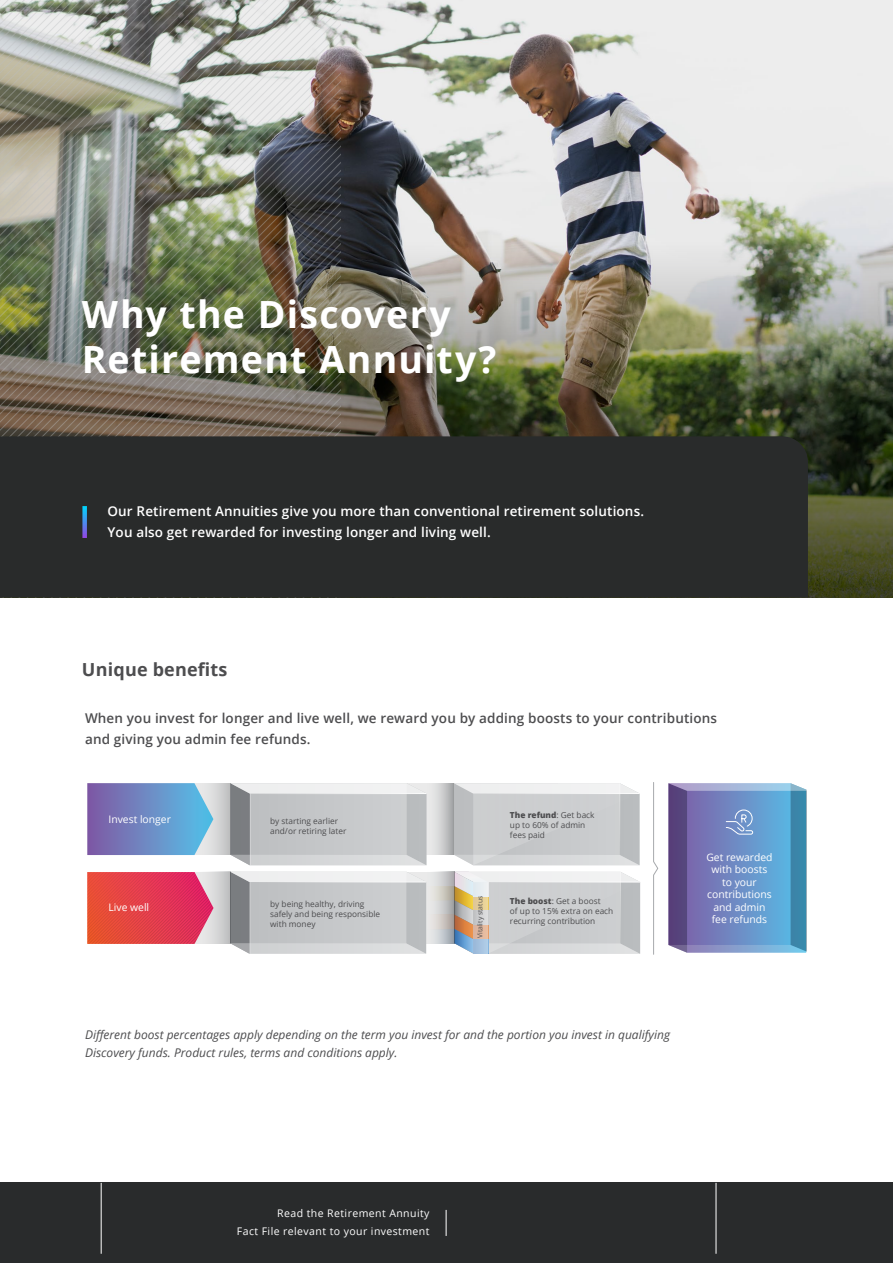
<style>
.page{position:relative;width:893px;height:1263px;background:#fff}
.page>*{position:absolute;margin:0;border:0;box-sizing:border-box;transform-origin:0 0}
.t1{font:700 37.5px/45px "Open Sans";letter-spacing:.03em;color:#fff}
.t2{font:700 18px "Open Sans";letter-spacing:.01em;color:#4d4d4f}
.t3{font:600 13.5px/21px "Open Sans";letter-spacing:.01em;color:#fff}
.t4{font:600 13.5px/21px "Open Sans";letter-spacing:.01em;color:#4d4d4f}
.t5{font:italic 12px/18px "Open Sans";color:#4d4d4f}
.t6{font:10.5px/18px "Open Sans";letter-spacing:.04em;color:#fff;text-align:right}
.t7{font:10.35px/12.5px "Open Sans";color:#fff;text-align:center}
.t8{font:8.25px/9.9px "Open Sans";color:#4d4d4f}
.t9{font:6.75px "Open Sans";color:#4d4d4f}
.s1{font-weight:800}
</style>
<div class="page">
<img style="left:340px;top:0;width:553px;height:182px">
<img style="left:340px;top:182px;width:553px;height:415px">
<svg style="left:0;top:0;width:340px;height:26px;background:#a5a8a2"></svg>
<svg style="left:0;top:30px;width:340px;height:33px;background:#bcbebb"></svg>
<svg style="left:0;top:67px;width:340px;height:28px;background:#b8b6ad"></svg>
<img style="left:0;top:99px;width:340px;height:337px">
<img style="left:8px;top:128px;width:332px;height:308px">
<img style="left:32px;top:152px;width:308px;height:284px">
<img style="left:52px;top:172px;width:288px;height:264px">
<img style="left:69px;top:189px;width:271px;height:247px">
<img style="left:81px;top:201px;width:259px;height:235px">
<img style="left:93px;top:213px;width:247px;height:223px">
<svg style="left:87px;top:783px;width:108px;height:72px;background:#6e85c1"></svg>
<svg style="left:195px;top:783px;width:35px;height:72px;background:#b4ced9"></svg>
<svg style="left:230px;top:783px;width:196px;height:82px;background:#c4c6c8"></svg>
<hr style="left:250px;top:793px;width:176px;height:1px;background:#fff">
<hr style="left:250px;top:793px;width:1px;height:72px;background:#fff">
<div style="left:426px;top:783px;width:28px;height:72px;background:linear-gradient(to right,#f8f8f7,#abacae)"></div>
<svg style="left:454px;top:783px;width:186px;height:82px;background:#cecfd1"></svg>
<hr style="left:473px;top:793px;width:167px;height:1px;background:#fff">
<hr style="left:620px;top:783px;width:1px;height:72px;background:#fff">
<svg style="left:653px;top:782px;width:5px;height:173px"></svg>
<div style="left:195px;top:872px;width:35px;height:71px;background:linear-gradient(to bottom,#cdcecf,#cdcecf)"></div>
<svg style="left:230px;top:872px;width:196px;height:82px;background:#c5c7c9"></svg>
<hr style="left:249px;top:882px;width:177px;height:1px;background:#fff">
<hr style="left:249px;top:882px;width:1px;height:72px;background:#fff">
<svg style="left:426px;top:872px;width:28px;height:14px"></svg>
<svg style="left:426px;top:886px;width:28px;height:15px"></svg>
<svg style="left:426px;top:901px;width:28px;height:14px"></svg>
<svg style="left:426px;top:915px;width:28px;height:14px"></svg>
<svg style="left:426px;top:929px;width:28px;height:15px"></svg>
<svg style="left:454px;top:872px;width:186px;height:82px;background:#cececd"></svg>
<hr style="left:474px;top:882px;width:166px;height:1px;background:#fff">
<hr style="left:620px;top:872px;width:1px;height:71px;background:#fff">
<svg style="left:668px;top:783px;width:138px;height:170px;background:#6987bb"></svg>
<svg style="left:87px;top:872px;width:127px;height:72px;background:#e34a56"></svg>
<div style="left:0;top:436px;width:808px;height:161px;background:#292b2b"></div>
<svg style="left:82px;top:506px;width:5px;height:32px"></svg>
<div style="left:0;top:1183px;width:893px;height:80px;background:#292b2c"></div>
<svg style="left:446px;top:1210px;width:1px;height:26px"></svg>
<hr style="left:101px;top:1183px;width:1px;height:71px;background:#fff">
<hr style="left:716px;top:1183px;width:1px;height:71px;background:#fff">
<h1 class="t1" style="left:82px;top:291px;width:416px">Why the Discovery<br>Retirement Annuity?</h1>
<h3 class="t3" style="left:107px;top:501px;width:538px">Our Retirement Annuities give you more than conventional retirement solutions.<br>You also get rewarded for investing longer and living well.</h3>
<h2 class="t2" style="left:82px;top:656px;width:147px">Unique benefits</h2>
<h3 class="t4" style="left:85px;top:707px;width:633px">When you invest for longer and live well, we reward you by adding boosts to your contributions and giving you admin fee refunds.</h3>
<p class="t7" style="left:108px;top:812px;width:64px">Invest longer</p>
<p class="t8" style="left:510px;top:810px;width:86px"><span class="s1">The refund</span>: Get back up to 60% of admin fees paid</p>
<p class="t8" style="left:270px;top:816px;width:78px">by starting earlier and/or retiring later</p>
<p class="t7" style="left:108px;top:901px;width:42px">Live well</p>
<p class="t8" style="left:270px;top:898px;width:111px">by being healthy, driving safely and being responsible with money</p>
<p class="t9" style="left:476px;top:938px;width:44px;rotate:-90deg">Vitality status</p>
<p class="t8" style="left:510px;top:896px;width:105px"><span class="s1">The boost</span>: Get a boost<br>of up to 15% extra on each recurring contribution</p>
<p class="t7" style="left:706px;top:850px;width:68px">Get rewarded with boosts to your contributions and admin fee refunds</p>
<h3 class="t5" style="left:85px;top:1025px;width:587px">Different boost percentages apply depending on the term you invest for and the portion you invest in qualifying<br>Discovery funds. Product rules, terms and conditions apply.</h3>
<p class="t6" style="left:237px;top:1204px;width:194px">Read the Retirement Annuity<br>Fact File relevant to your investment</p>
</div>
